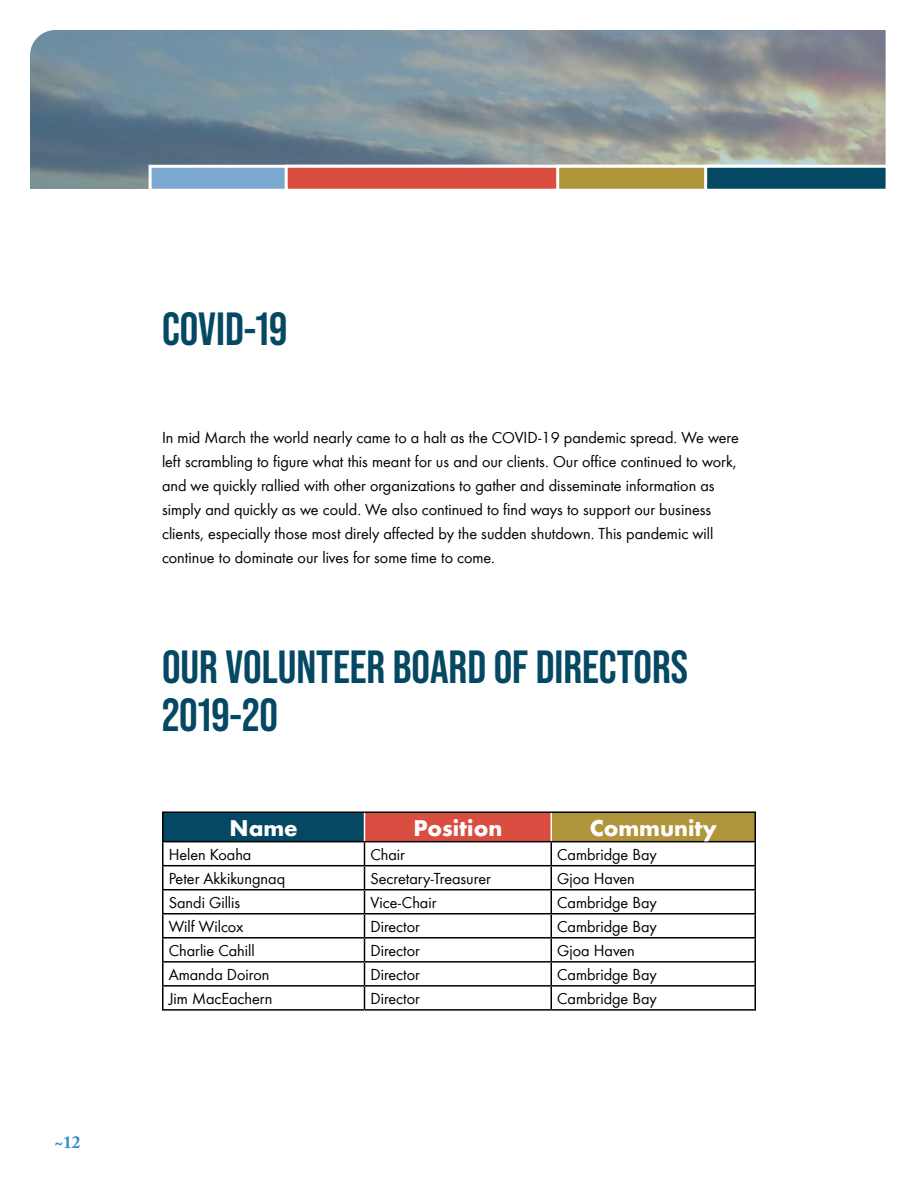
<style>
.page{position:relative;width:918px;height:1188px;background:#fff}
.page>*{position:absolute;margin:0;border:0;box-sizing:border-box;transform-origin:0 0}
.t1{font:700 46.5px/48px "Bebas Neue Pro";color:#054863}
.t2{font:700 21px "Futura";color:#fff}
.t3{font:700 17.25px "Adobe Caslon Pro";color:#358aca}
.t4{font:16.5px/24px "Futura Boo";color:#000}
</style>
<div class="page">
<svg style="left:30px;top:30px;width:856px;height:159px;background:#819199"></svg>
<div style="left:149px;top:165px;width:378px;height:27px;background:#7ca8cf;border:3px solid #fff"></div>
<div style="left:285px;top:165px;width:379px;height:27px;background:#d94e41;border:3px solid #fff"></div>
<div style="left:556px;top:165px;width:234px;height:27px;background:#b1953a;border:3px solid #fff"></div>
<div style="left:704px;top:165px;width:185px;height:27px;background:#054863;border:3px solid #fff"></div>
<div style="left:163px;top:812px;width:201px;height:30px;background:#054863"></div>
<div style="left:364px;top:812px;width:187px;height:30px;background:#d94e41"></div>
<div style="left:551px;top:812px;width:204px;height:30px;background:#b1953a"></div>
<hr style="left:162px;top:812px;width:202px;height:1px;background:#000">
<hr style="left:162px;top:813px;width:2px;height:28px;background:#000">
<hr style="left:364px;top:812px;width:187px;height:1px;background:#000">
<hr style="left:551px;top:812px;width:205px;height:1px;background:#000">
<hr style="left:754px;top:813px;width:2px;height:28px;background:#000">
<hr style="left:162px;top:841px;width:202px;height:1px;background:#000">
<hr style="left:162px;top:842px;width:2px;height:23px;background:#000">
<hr style="left:364px;top:841px;width:187px;height:1px;background:#000">
<hr style="left:551px;top:841px;width:205px;height:1px;background:#000">
<hr style="left:550px;top:842px;width:2px;height:23px;background:#000">
<hr style="left:754px;top:842px;width:2px;height:23px;background:#000">
<hr style="left:162px;top:865px;width:202px;height:1px;background:#000">
<hr style="left:162px;top:866px;width:2px;height:23px;background:#000">
<hr style="left:364px;top:865px;width:187px;height:1px;background:#000">
<hr style="left:551px;top:865px;width:205px;height:1px;background:#000">
<hr style="left:550px;top:866px;width:2px;height:23px;background:#000">
<hr style="left:754px;top:866px;width:2px;height:23px;background:#000">
<hr style="left:162px;top:889px;width:202px;height:1px;background:#000">
<hr style="left:162px;top:890px;width:2px;height:23px;background:#000">
<hr style="left:364px;top:889px;width:187px;height:1px;background:#000">
<hr style="left:551px;top:889px;width:205px;height:1px;background:#000">
<hr style="left:550px;top:890px;width:2px;height:23px;background:#000">
<hr style="left:754px;top:890px;width:2px;height:23px;background:#000">
<hr style="left:162px;top:913px;width:202px;height:2px;background:#000">
<hr style="left:162px;top:915px;width:2px;height:22px;background:#000">
<hr style="left:364px;top:913px;width:187px;height:2px;background:#000">
<hr style="left:551px;top:913px;width:205px;height:2px;background:#000">
<hr style="left:550px;top:915px;width:2px;height:22px;background:#000">
<hr style="left:754px;top:915px;width:2px;height:22px;background:#000">
<hr style="left:162px;top:937px;width:202px;height:2px;background:#000">
<hr style="left:162px;top:939px;width:2px;height:22px;background:#000">
<hr style="left:364px;top:937px;width:187px;height:2px;background:#000">
<hr style="left:551px;top:937px;width:205px;height:2px;background:#000">
<hr style="left:550px;top:939px;width:2px;height:22px;background:#000">
<hr style="left:754px;top:939px;width:2px;height:22px;background:#000">
<hr style="left:162px;top:961px;width:202px;height:2px;background:#000">
<hr style="left:162px;top:963px;width:2px;height:22px;background:#000">
<hr style="left:364px;top:961px;width:187px;height:2px;background:#000">
<hr style="left:551px;top:961px;width:205px;height:2px;background:#000">
<hr style="left:550px;top:963px;width:2px;height:22px;background:#000">
<hr style="left:754px;top:963px;width:2px;height:22px;background:#000">
<hr style="left:162px;top:985px;width:202px;height:2px;background:#000">
<hr style="left:162px;top:987px;width:2px;height:22px;background:#000">
<hr style="left:364px;top:985px;width:187px;height:2px;background:#000">
<hr style="left:551px;top:985px;width:205px;height:2px;background:#000">
<hr style="left:550px;top:987px;width:2px;height:22px;background:#000">
<hr style="left:754px;top:987px;width:2px;height:22px;background:#000">
<hr style="left:162px;top:1009px;width:202px;height:2px;background:#000">
<hr style="left:364px;top:1009px;width:187px;height:2px;background:#000">
<hr style="left:551px;top:1009px;width:205px;height:2px;background:#000">
<svg style="left:364px;top:813px;width:1px;height:196px"></svg>
<hr style="left:550px;top:813px;width:2px;height:28px;background:#fff">
<p class="t3" style="left:55px;top:1132px;width:27px">~12</p>
<h1 class="t1" style="left:162px;top:304px;width:127px">COVID-19</h1>
<p class="t4" style="left:162px;top:425px;width:578px">In mid March the world nearly came to a halt as the COVID-19 pandemic spread. We were left scrambling to figure what this meant for us and our clients. Our office continued to work, and we quickly rallied with other organizations to gather and disseminate information as simply and quickly as we could. We also continued to find ways to support our business clients, especially those most direly affected by the sudden shutdown. This pandemic will continue to dominate our lives for some time to come.</p>
<h1 class="t1" style="left:162px;top:643px;width:528px">OUR VOLUNTEER BOARD OF DIRECTORS<br>2019-20</h1>
<p class="t2" style="left:229px;top:813px;width:70px">Name</p>
<p class="t2" style="left:413px;top:813px;width:90px">Position</p>
<p class="t2" style="left:590px;top:813px;width:129px">Community</p>
<p class="t4" style="left:169px;top:841px;width:84px">Helen Koaha</p>
<p class="t4" style="left:370px;top:841px;width:36px">Chair</p>
<p class="t4" style="left:557px;top:841px;width:101px">Cambridge Bay</p>
<p class="t4" style="left:169px;top:865px;width:118px">Peter Akkikungnaq</p>
<p class="t4" style="left:370px;top:865px;width:122px">Secretary-Treasurer</p>
<p class="t4" style="left:557px;top:865px;width:79px">Gjoa Haven</p>
<p class="t4" style="left:169px;top:889px;width:73px">Sandi Gillis</p>
<p class="t4" style="left:370px;top:889px;width:67px">Vice-Chair</p>
<p class="t4" style="left:557px;top:889px;width:101px">Cambridge Bay</p>
<p class="t4" style="left:169px;top:913px;width:76px">Wilf Wilcox</p>
<p class="t4" style="left:370px;top:913px;width:51px">Director</p>
<p class="t4" style="left:557px;top:913px;width:101px">Cambridge Bay</p>
<p class="t4" style="left:169px;top:937px;width:87px">Charlie Cahill</p>
<p class="t4" style="left:370px;top:937px;width:51px">Director</p>
<p class="t4" style="left:557px;top:937px;width:79px">Gjoa Haven</p>
<p class="t4" style="left:169px;top:961px;width:102px">Amanda Doiron</p>
<p class="t4" style="left:370px;top:961px;width:51px">Director</p>
<p class="t4" style="left:557px;top:961px;width:101px">Cambridge Bay</p>
<p class="t4" style="left:169px;top:985px;width:105px">Jim MacEachern</p>
<p class="t4" style="left:370px;top:985px;width:51px">Director</p>
<p class="t4" style="left:557px;top:985px;width:101px">Cambridge Bay</p>
</div>
